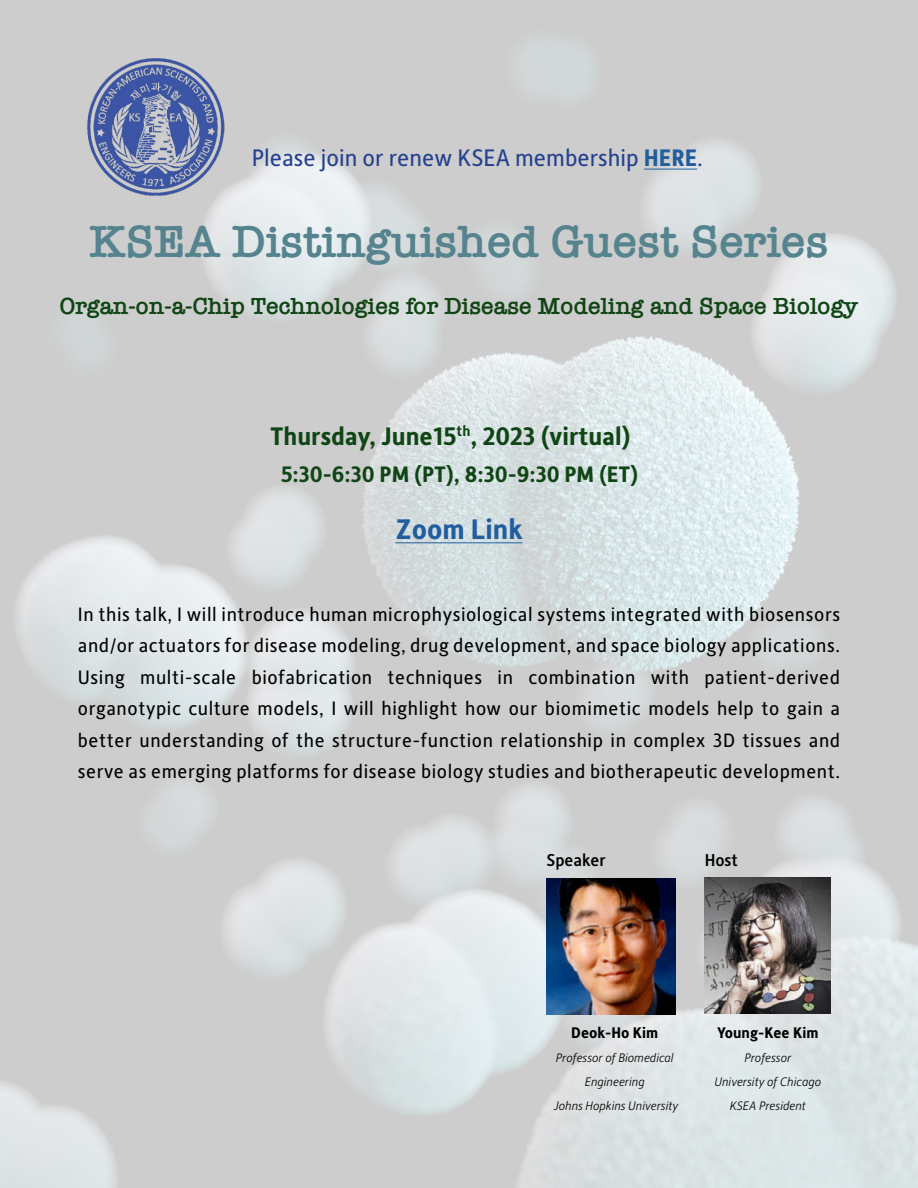
<style>
.page{position:relative;width:918px;height:1188px;background:#fff}
.page>*{position:absolute;margin:0;border:0;box-sizing:border-box;transform-origin:0 0}
.t1{font:600 46.5px "American Typewriter";color:#56848e}
.t2{font:700 28.5px "Alber New";color:#215e9e}
.t3{font:700 25.5px "Alber New";color:#104515}
.t4{font:600 24px "American Typewriter";color:#104515}
.t5{font:24px "Alber New";color:#25408f}
.t6{font:700 22.5px "Alber New";color:#104515}
.t7{font:19.5px/31.5px "Alber New";letter-spacing:.03em;color:#000;text-align:justify}
.t8{font:500 17.25px "Alber New";color:#000}
.t9{font:700 15.45px "Alber New";color:#000}
.t10{font:italic 300 12.45px/23.7px "Alber New";color:#000;text-align:center}
.s1{font-weight:700;color:#215e9e}
</style>
<div class="page">
<img style="left:0;top:0;width:918px;height:1188px">
<img style="left:84px;top:55px;width:142px;height:142px">
<hr style="left:644px;top:169px;width:53px;height:1px;background:#215e9e">
<img style="left:546px;top:878px;width:130px;height:137px">
<img style="left:705px;top:877px;width:126px;height:136px">
<hr style="left:395px;top:543px;width:128px;height:1px;background:#215e9e">
<p class="t5" style="left:252px;top:142px;width:453px">Please join or renew KSEA membership <span class="s1">HERE</span>.</p>
<h1 class="t1" style="left:89px;top:206px;width:741px">KSEA Distinguished Guest Series</h1>
<p class="t4" style="left:60px;top:288px;width:800px">Organ-on-a-Chip Technologies for Disease Modeling and Space Biology</p>
<h3 class="t3" style="left:270px;top:419px;width:362px">Thursday, June15<sup>th</sup>, 2023 (virtual)</h3>
<p class="t6" style="left:281px;top:460px;width:359px">5:30-6:30 PM (PT), 8:30-9:30 PM (ET)</p>
<h2 class="t2" style="left:395px;top:511px;width:129px">Zoom Link</h2>
<p class="t7" style="left:78px;top:598px;width:764px">In this talk, I will introduce human microphysiological systems integrated with biosensors and/or actuators for disease modeling, drug development, and space biology applications.<br>Using multi-scale biofabrication techniques in combination with patient-derived organotypic culture models, I will highlight how our biomimetic models help to gain a better understanding of the structure-function relationship in complex 3D tissues and serve as emerging platforms for disease biology studies and biotherapeutic development.</p>
<p class="t8" style="left:546px;top:848px;width:61px">Speaker</p>
<p class="t8" style="left:705px;top:848px;width:35px">Host</p>
<p class="t9" style="left:571px;top:1023px;width:88px">Deok-Ho Kim</p>
<p class="t10" style="left:554px;top:1045px;width:126px">Professor of Biomedical<br>Engineering<br>Johns Hopkins University</p>
<p class="t9" style="left:717px;top:1023px;width:103px">Young-Kee Kim</p>
<p class="t10" style="left:715px;top:1045px;width:108px">Professor<br>University of Chicago<br>KSEA President</p>
</div>
